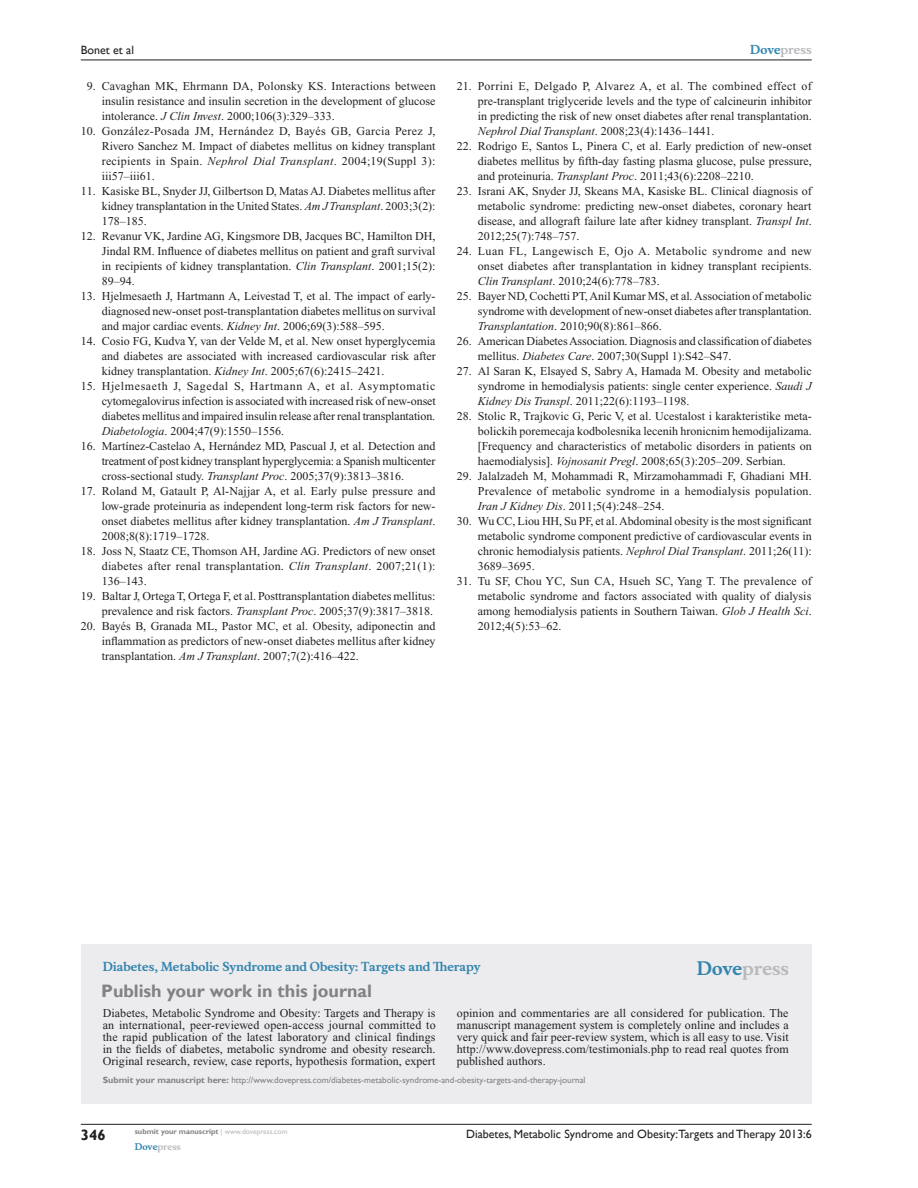
<style>
.page{position:relative;width:918px;height:1188px;background:#fff}
.page>*{position:absolute;margin:0;border:0;box-sizing:border-box;transform-origin:0 0}
.PromBx-H1{font:700 18px "Gill Sans";color:#808285}
.PromBx-Brand{font:700 18px "Musee";color:#b8b9bc}
.t1{font:700 15px "Gill Sans";color:#231f20}
.RefNL2{font:12px/15px "Times New Roman";color:#231f20;text-align:justify}
.PromBx-Tx{font:12px/12px "Times New Roman";letter-spacing:.005em;color:#231f20;text-align:justify}
.t2{font:12px "Gill Sans";color:#231f20}
.PromBx-JrnlName{font:700 12px "Musee";color:#3485ae}
.t3{font:700 12px "Musee";color:#b8b9bc}
.PromBx-SubmitMssWebA{font:9px "Gill Sans";color:#808285}
.t4{font:700 9px "Musee";color:#b8b9bc}
.t5{font:700 7.5px "Gill Sans";color:#808285}
.s1{font-style:italic}
.s2{color:#3485ae}
.s3{font-weight:700}
.s4{font-weight:400;color:#b8b9bc}
</style>
<div class="page">
<div style="left:81px;top:944px;width:731px;height:159px;background:#ececee"></div>
<hr style="left:81px;top:1124px;width:731px;height:1px;background:#231f20">
<hr style="left:81px;top:60px;width:731px;height:1px;background:#231f20">
<p class="t2" style="left:81px;top:43px;width:55px">Bonet et al</p>
<p class="RefNL2" style="left:102px;top:79px;width:336px;text-indent:-15px">9. Cavaghan MK, Ehrmann DA, Polonsky KS. Interactions between insulin resistance and insulin secretion in the development of glucose intolerance. <span class="s1">J Clin Invest</span>. 2000;106(3):329–333.</p>
<p class="RefNL2" style="left:102px;top:124px;width:335px;text-indent:-21px">10. González-Posada JM, Hernández D, Bayés GB, Garcia Perez J, Rivero Sanchez M. Impact of diabetes mellitus on kidney transplant recipients in Spain. <span class="s1">Nephrol Dial Transplant</span>. 2004;19(Suppl 3): iii57–iii61.</p>
<p class="RefNL2" style="left:102px;top:184px;width:335px;text-indent:-21px">11. Kasiske BL, Snyder JJ, Gilbertson D, Matas AJ. Diabetes mellitus after kidney transplantation in the United States. <span class="s1">Am J Transplant</span>. 2003;3(2):<br>178–185.</p>
<p class="RefNL2" style="left:102px;top:229px;width:335px;text-indent:-21px">12. Revanur VK, Jardine AG, Kingsmore DB, Jacques BC, Hamilton DH, Jindal RM. Influence of diabetes mellitus on patient and graft survival in recipients of kidney transplantation. <span class="s1">Clin Transplant</span>. 2001;15(2):<br>89–94.</p>
<p class="RefNL2" style="left:102px;top:289px;width:335px;text-indent:-21px">13. Hjelmesaeth J, Hartmann A, Leivestad T, et al. The impact of early&shy;diagnosed new-onset post-transplantation diabetes mellitus on survival and major cardiac events. <span class="s1">Kidney Int</span>. 2006;69(3):588–595.</p>
<p class="RefNL2" style="left:102px;top:334px;width:335px;text-indent:-21px">14. Cosio FG, Kudva Y, van der Velde M, et al. New onset hyperglycemia and diabetes are associated with increased cardiovascular risk after kidney transplantation. <span class="s1">Kidney Int</span>. 2005;67(6):2415–2421.</p>
<p class="RefNL2" style="left:102px;top:379px;width:336px;text-indent:-21px">15. Hjelmesaeth J, Sagedal S, Hartmann A, et al. Asymptomatic cytomegalovirus infection is associated with increased risk of new-onset diabetes mellitus and impaired insulin release after renal transplantation.<br><span class="s1">Diabetologia</span>. 2004;47(9):1550–1556.</p>
<p class="RefNL2" style="left:102px;top:439px;width:335px;text-indent:-21px">16. Martínez-Castelao A, Hernández MD, Pascual J, et al. Detection and treatment of post kidney transplant hyperglycemia: a Spanish multicenter cross-sectional study. <span class="s1">Transplant Proc</span>. 2005;37(9):3813–3816.</p>
<p class="RefNL2" style="left:102px;top:484px;width:335px;text-indent:-21px">17. Roland M, Gatault P, Al-Najjar A, et al. Early pulse pressure and low-grade proteinuria as independent long-term risk factors for new&shy;onset diabetes mellitus after kidney transplantation. <span class="s1">Am J Transplant</span>.<br>2008;8(8):1719–1728.</p>
<p class="RefNL2" style="left:102px;top:544px;width:335px;text-indent:-21px">18. Joss N, Staatz CE, Thomson AH, Jardine AG. Predictors of new onset diabetes after renal transplantation. <span class="s1">Clin Transplant</span>. 2007;21(1):<br>136–143.</p>
<p class="RefNL2" style="left:81px;top:589px;width:356px;text-align:right">19. Baltar J, Ortega T, Ortega F, et al. Posttransplantation diabetes mellitus: prevalence and risk factors. <span class="s1">Transplant Proc</span>. 2005;37(9):3817–3818.</p>
<p class="RefNL2" style="left:102px;top:619px;width:335px;text-indent:-21px">20. Bayés B, Granada ML, Pastor MC, et al. Obesity, adiponectin and inflammation as predictors of new-onset diabetes mellitus after kidney transplantation. <span class="s1">Am J Transplant</span>. 2007;7(2):416–422.</p>
<p class="t3" style="left:750px;top:43px;width:63px"><span class="s2">Dove</span>press</p>
<p class="RefNL2" style="left:478px;top:79px;width:335px;text-indent:-21px">21. Porrini E, Delgado P, Alvarez A, et al. The combined effect of pre-transplant triglyceride levels and the type of calcineurin inhibitor in predicting the risk of new onset diabetes after renal transplantation.<br><span class="s1">Nephrol Dial Transplant</span>. 2008;23(4):1436–1441.</p>
<p class="RefNL2" style="left:478px;top:139px;width:335px;text-indent:-21px">22. Rodrigo E, Santos L, Pinera C, et al. Early prediction of new-onset diabetes mellitus by fifth-day fasting plasma glucose, pulse pressure, and proteinuria. <span class="s1">Transplant Proc</span>. 2011;43(6):2208–2210.</p>
<p class="RefNL2" style="left:478px;top:184px;width:335px;text-indent:-21px">23. Israni AK, Snyder JJ, Skeans MA, Kasiske BL. Clinical diagnosis of metabolic syndrome: predicting new-onset diabetes, coronary heart disease, and allograft failure late after kidney transplant. <span class="s1">Transpl Int</span>.<br>2012;25(7):748–757.</p>
<p class="RefNL2" style="left:478px;top:244px;width:335px;text-indent:-21px">24. Luan FL, Langewisch E, Ojo A. Metabolic syndrome and new onset diabetes after transplantation in kidney transplant recipients.<br><span class="s1">Clin Transplant</span>. 2010;24(6):778–783.</p>
<p class="RefNL2" style="left:478px;top:289px;width:335px;text-indent:-21px">25. Bayer ND, Cochetti PT, Anil Kumar MS, et al. Association of metabolic syndrome with development of new-onset diabetes after transplantation.<br><span class="s1">Transplantation</span>. 2010;90(8):861–866.</p>
<p class="RefNL2" style="left:478px;top:334px;width:335px;text-indent:-21px">26. American Diabetes Association. Diagnosis and classification of diabetes mellitus. <span class="s1">Diabetes Care</span>. 2007;30(Suppl 1):S42–S47.</p>
<p class="RefNL2" style="left:478px;top:364px;width:335px;text-indent:-21px">27. Al Saran K, Elsayed S, Sabry A, Hamada M. Obesity and metabolic syndrome in hemodialysis patients: single center experience. <span class="s1">Saudi J Kidney Dis Transpl</span>. 2011;22(6):1193–1198.</p>
<p class="RefNL2" style="left:478px;top:409px;width:335px;text-indent:-21px">28. Stolic R, Trajkovic G, Peric V, et al. Ucestalost i karakteristike meta&shy;bolickih poremecaja kodbolesnika lecenih hronicnim hemodijalizama. [Frequency and characteristics of metabolic disorders in patients on haemodialysis]. <span class="s1">Vojnosanit Pregl</span>. 2008;65(3):205–209. Serbian.</p>
<p class="RefNL2" style="left:478px;top:469px;width:335px;text-indent:-21px">29. Jalalzadeh M, Mohammadi R, Mirzamohammadi F, Ghadiani MH.<br>Prevalence of metabolic syndrome in a hemodialysis population.<br><span class="s1">Iran J Kidney Dis</span>. 2011;5(4):248–254.</p>
<p class="RefNL2" style="left:478px;top:514px;width:335px;text-indent:-21px">30. Wu CC, Liou HH, Su PF, et al. Abdominal obesity is the most significant metabolic syndrome component predictive of cardiovascular events in chronic hemodialysis patients. <span class="s1">Nephrol Dial Transplant</span>. 2011;26(11):<br>3689–3695.</p>
<p class="RefNL2" style="left:478px;top:574px;width:335px;text-indent:-21px">31. Tu SF, Chou YC, Sun CA, Hsueh SC, Yang T. The prevalence of metabolic syndrome and factors associated with quality of dialysis among hemodialysis patients in Southern Taiwan. <span class="s1">Glob J Health Sci</span>.<br>2012;4(5):53–62.</p>
<p class="PromBx-JrnlName" style="left:103px;top:959px;width:379px">Diabetes, Metabolic Syndrome and Obesity: Targets and Therapy</p>
<p class="PromBx-H1" style="left:101px;top:980px;width:272px">Publish your work in this journal</p>
<p class="PromBx-Brand" style="left:697px;top:958px;width:94px"><span class="s2">Dove</span>press</p>
<p class="PromBx-Tx" style="left:103px;top:1007px;width:335px">Diabetes, Metabolic Syndrome and Obesity: Targets and Therapy is an international, peer-reviewed open-access journal committed to the rapid publication of the latest laboratory and clinical findings in the fields of diabetes, metabolic syndrome and obesity research.<br>Original research, review, case reports, hypothesis formation, expert</p>
<p class="PromBx-Tx" style="left:457px;top:1007px;width:333px">opinion and commentaries are all considered for publication. The manuscript management system is completely online and includes a very quick and fair peer-review system, which is all easy to use. Visit http://www.dovepress.com/testimonials.php to read real quotes from published authors.</p>
<p class="PromBx-SubmitMssWebA" style="left:103px;top:1075px;width:484px"><span class="s3">Submit your manuscript here:</span> http://www.dovepress.com/diabetes-metabolic-syndrome-and-obesity-targets-and-therapy-journal</p>
<p class="t1" style="left:81px;top:1126px;width:26px">346</p>
<p class="t5" style="left:135px;top:1127px;width:154px">submit your manuscript <span class="s4">| www.dovepress.com</span></p>
<p class="t4" style="left:135px;top:1141px;width:48px"><span class="s2">Dove</span>press</p>
<p class="t2" style="left:466px;top:1127px;width:347px">Diabetes, Metabolic Syndrome and Obesity:Targets and Therapy 2013:6</p>
</div>
